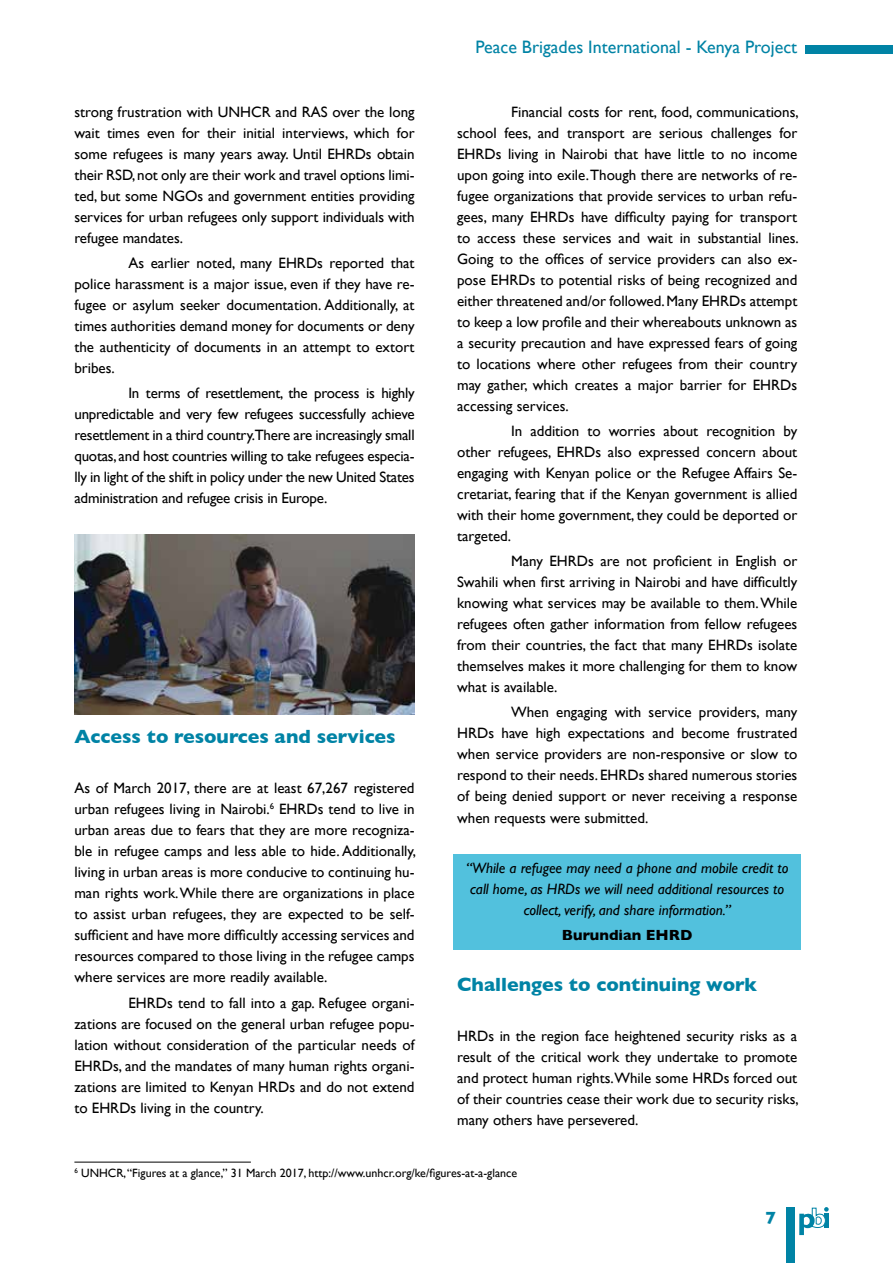
<style>
.page{position:relative;width:893px;height:1263px;background:#fff}
.page>*{position:absolute;margin:0;border:0;box-sizing:border-box;transform-origin:0 0}
.t1{font:700 19.5px "Gill Sans";color:#0083a5}
.t2{font:18px "Gill Sans";color:#0083a5}
.t3{font:700 18px "Gill Sans";color:#0083a5}
.t4{font:15px/21px "Gill Sans";color:#000;text-align:justify}
.t5{font:italic 15px/21px "Gill Sans";color:#000;text-align:center}
.t6{font:700 15px "Gill Sans";color:#000}
.t7{font:12px "Gill Sans";color:#000}
</style>
<div class="page">
<div style="left:787px;top:1207px;width:8px;height:56px;background:#0083a5"></div>
<div style="left:805px;top:45px;width:88px;height:8px;background:#0083a5"></div>
<svg style="left:799px;top:1207px;width:30px;height:28px"></svg>
<div style="left:453px;top:854px;width:348px;height:95px;background:#52c1dd"></div>
<hr style="left:74px;top:1162px;width:177px;height:1px;background:#000">
<img style="left:74px;top:535px;width:341px;height:179px">
<p class="t4" style="left:74px;top:101px;width:342px">strong frustration with UNHCR and RAS over the long wait times even for their initial interviews, which for some refugees is many years away. Until EHRDs obtain their RSD, not only are their work and travel options limi&shy;ted, but some NGOs and government entities providing services for urban refugees only support individuals with refugee mandates.</p>
<p class="t4" style="left:74px;top:252px;width:342px;text-indent:54px">As earlier noted, many EHRDs reported that police harassment is a major issue, even if they have re&shy;fugee or asylum seeker documentation. Additionally, at times authorities demand money for documents or deny the authenticity of documents in an attempt to extort bribes.</p>
<p class="t4" style="left:74px;top:382px;width:342px;text-indent:54px">In terms of resettlement, the process is highly unpredictable and very few refugees successfully achieve resettlement in a third country.There are increasingly small quotas, and host countries willing to take refugees especia&shy;lly in light of the shift in policy under the new United States administration and refugee crisis in Europe.</p>
<h1 class="t1" style="left:74px;top:721px;width:323px">Access to resources and services</h1>
<p class="t4" style="left:74px;top:777px;width:343px">As of March 2017, there are at least 67,267 registered urban refugees living in Nairobi.<sup>6</sup> EHRDs tend to live in urban areas due to fears that they are more recogniza&shy;ble in refugee camps and less able to hide. Additionally, living in urban areas is more conducive to continuing hu&shy;man rights work. While there are organizations in place to assist urban refugees, they are expected to be self&shy;sufficient and have more difficultly accessing services and resources compared to those living in the refugee camps where services are more readily available.</p>
<p class="t4" style="left:74px;top:992px;width:342px;text-indent:54px">EHRDs tend to fall into a gap. Refugee organi&shy;zations are focused on the general urban refugee popu&shy;lation without consideration of the particular needs of EHRDs, and the mandates of many human rights organi&shy;zations are limited to Kenyan HRDs and do not extend to EHRDs living in the country.</p>
<p class="t2" style="left:475px;top:36px;width:323px">Peace Brigades International - Kenya Project</p>
<p class="t4" style="left:457px;top:101px;width:343px;text-indent:54px">Financial costs for rent, food, communications, school fees, and transport are serious challenges for EHRDs living in Nairobi that have little to no income upon going into exile. Though there are networks of re&shy;fugee organizations that provide services to urban refu&shy;gees, many EHRDs have difficulty paying for transport to access these services and wait in substantial lines.<br>Going to the offices of service providers can also ex&shy;pose EHRDs to potential risks of being recognized and either threatened and/or followed. Many EHRDs attempt to keep a low profile and their whereabouts unknown as a security precaution and have expressed fears of going to locations where other refugees from their country may gather, which creates a major barrier for EHRDs accessing services.</p>
<p class="t4" style="left:457px;top:420px;width:342px;text-indent:54px">In addition to worries about recognition by other refugees, EHRDs also expressed concern about engaging with Kenyan police or the Refugee Affairs Se&shy;cretariat, fearing that if the Kenyan government is allied with their home government, they could be deported or targeted.</p>
<p class="t4" style="left:457px;top:550px;width:342px;text-indent:54px">Many EHRDs are not proficient in English or Swahili when first arriving in Nairobi and have difficultly knowing what services may be available to them. While refugees often gather information from fellow refugees from their countries, the fact that many EHRDs isolate themselves makes it more challenging for them to know what is available.</p>
<p class="t4" style="left:457px;top:702px;width:342px;text-indent:54px">When engaging with service providers, many HRDs have high expectations and become frustrated when service providers are non-responsive or slow to respond to their needs. EHRDs shared numerous stories of being denied support or never receiving a response when requests were submitted.</p>
<p class="t5" style="left:466px;top:857px;width:324px">“While a refugee may need a phone and mobile credit to call home, as HRDs we will need additional resources to collect, verify, and share information.”</p>
<p class="t6" style="left:562px;top:923px;width:132px">Burundian EHRD</p>
<h1 class="t1" style="left:457px;top:969px;width:302px">Challenges to continuing work</h1>
<p class="t4" style="left:457px;top:1025px;width:343px">HRDs in the region face heightened security risks as a result of the critical work they undertake to promote and protect human rights.While some HRDs forced out of their countries cease their work due to security risks, many others have persevered.</p>
<p class="t7" style="left:74px;top:1166px;width:444px"><sup>6</sup> UNHCR, “Figures at a glance,” 31 March 2017, http://www.unhcr.org/ke/figures-at-a-glance</p>
<p class="t3" style="left:765px;top:1204px;width:12px">7</p>
</div>
